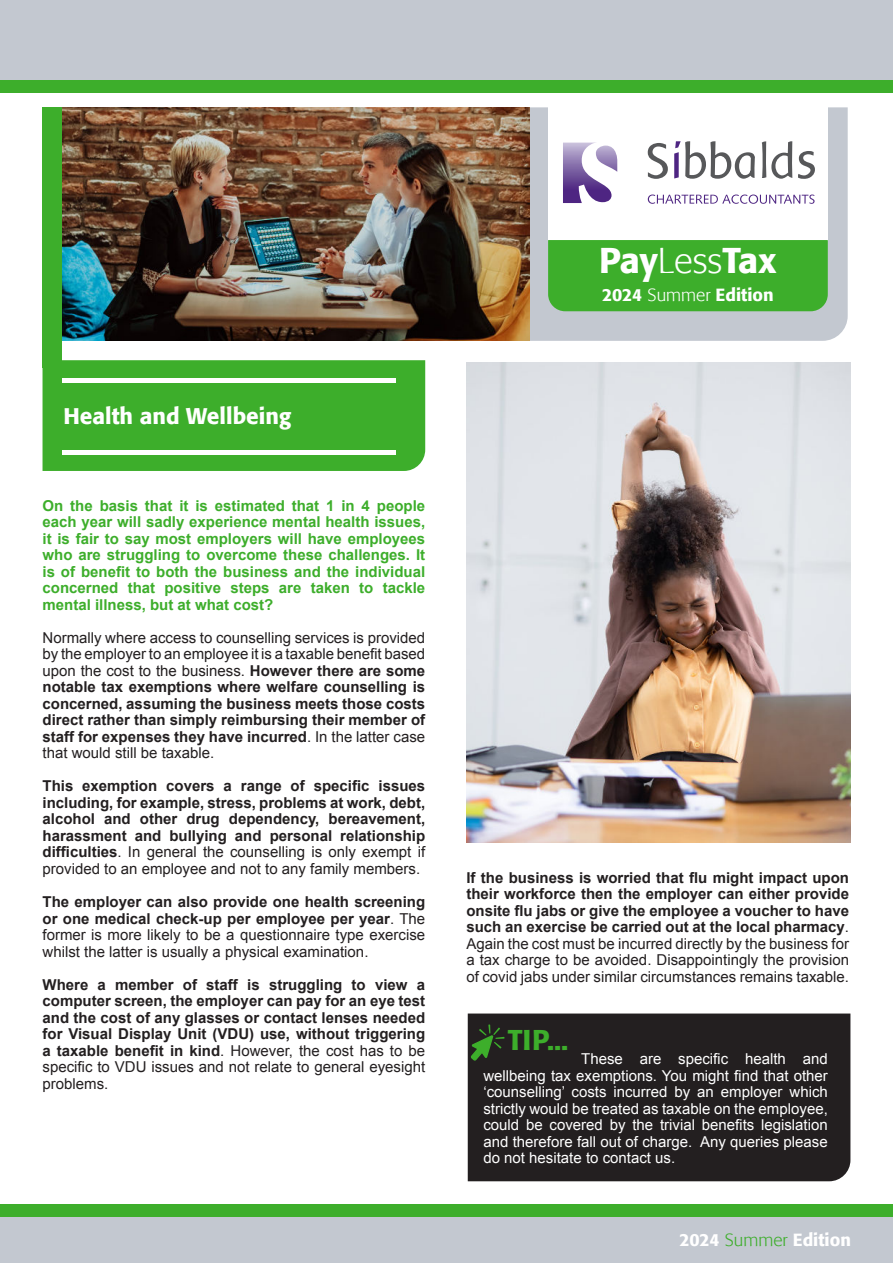
<style>
.page{position:relative;width:893px;height:1263px;background:#fff}
.page>*{position:absolute;margin:0;border:0;box-sizing:border-box;transform-origin:0 0}
.t1{font:500 35.7px "Formata";letter-spacing:-.01em;color:#fff}
.t2{font:500 28.5px "Formata";color:#3dae2b}
.t3{font:500 22.5px "Formata";color:#fff}
.t4{font:500 17.55px "Formata";color:#fff}
.t5{font:700 15px/16.5px "Arial";color:#231f20;text-align:justify}
.t6{font:700 15px/16.5px "Arial";color:#3dae2b;text-align:justify}
.t7{font:15px/16.5px "Arial";color:#fff;text-align:justify}
.t8{font:15px/16.5px "Arial";color:#231f20;text-align:justify}
.s1{font-weight:300}
.s2{font-weight:400}
.s3{font-weight:700}
.s4{font-weight:300;color:#3dae2b}
</style>
<div class="page">
<div style="left:468px;top:1013px;width:382px;height:168px;background:#231f20"></div>
<svg style="left:469px;top:1024px;width:35px;height:38px"></svg>
<div style="left:0;top:0;width:893px;height:83px;background:#c3c8d0"></div>
<div style="left:0;top:1209px;width:893px;height:54px;background:#c3c8d0"></div>
<div style="left:0;top:1204px;width:893px;height:13px;background:#3dae2b"></div>
<div style="left:530px;top:107px;width:318px;height:234px;background:#c3c8d0"></div>
<img style="left:62px;top:107px;width:468px;height:234px">
<div style="left:43px;top:107px;width:19px;height:260px;background:#3dae2b"></div>
<div style="left:43px;top:360px;width:382px;height:111px;background:#3dae2b"></div>
<div style="left:548px;top:106px;width:280px;height:135px;background:#fff"></div>
<div style="left:548px;top:240px;width:280px;height:71px;background:#3dae2b"></div>
<div style="left:0;top:80px;width:893px;height:12px;background:#3dae2b"></div>
<div style="left:62px;top:378px;width:333px;height:5px;background:#fff"></div>
<hr style="left:62px;top:450px;width:333px;height:4px;background:#fff">
<img style="left:466px;top:362px;width:384px;height:481px">
<div style="left:562px;top:190px;width:62px;height:14px;background:#4e2582"></div>
<hr style="left:562px;top:189px;width:62px;height:1px;background:#502884">
<hr style="left:562px;top:188px;width:62px;height:1px;background:#532b85">
<hr style="left:562px;top:187px;width:62px;height:1px;background:#552e86">
<hr style="left:562px;top:186px;width:62px;height:1px;background:#563087">
<hr style="left:562px;top:185px;width:62px;height:1px;background:#583389">
<hr style="left:562px;top:184px;width:62px;height:1px;background:#5b388b">
<hr style="left:562px;top:183px;width:62px;height:1px;background:#5d3b8c">
<hr style="left:562px;top:182px;width:62px;height:1px;background:#5f3d8d">
<hr style="left:562px;top:181px;width:62px;height:1px;background:#61408f">
<hr style="left:562px;top:180px;width:62px;height:1px;background:#634390">
<hr style="left:562px;top:179px;width:62px;height:1px;background:#664793">
<hr style="left:562px;top:178px;width:62px;height:1px;background:#684994">
<hr style="left:562px;top:177px;width:62px;height:1px;background:#6a4c96">
<hr style="left:562px;top:176px;width:62px;height:1px;background:#6c4f97">
<hr style="left:562px;top:175px;width:62px;height:1px;background:#6f5399">
<hr style="left:562px;top:174px;width:62px;height:1px;background:#71569b">
<hr style="left:562px;top:173px;width:62px;height:1px;background:#73589d">
<hr style="left:562px;top:172px;width:62px;height:1px;background:#755a9f">
<hr style="left:562px;top:171px;width:62px;height:1px;background:#795fa1">
<hr style="left:562px;top:170px;width:62px;height:1px;background:#7b62a3">
<hr style="left:562px;top:169px;width:62px;height:1px;background:#7d64a4">
<hr style="left:562px;top:168px;width:62px;height:1px;background:#7f67a6">
<hr style="left:562px;top:167px;width:62px;height:1px;background:#8169a7">
<hr style="left:562px;top:166px;width:62px;height:1px;background:#846daa">
<hr style="left:562px;top:165px;width:62px;height:1px;background:#866fab">
<hr style="left:562px;top:164px;width:62px;height:1px;background:#8874ae">
<hr style="left:562px;top:163px;width:62px;height:1px;background:#8b76af">
<hr style="left:562px;top:162px;width:62px;height:1px;background:#907ab2">
<hr style="left:562px;top:161px;width:62px;height:1px;background:#927eb4">
<hr style="left:562px;top:160px;width:62px;height:1px;background:#9480b6">
<hr style="left:562px;top:159px;width:62px;height:1px;background:#9783b7">
<hr style="left:562px;top:158px;width:62px;height:1px;background:#9986ba">
<hr style="left:562px;top:157px;width:62px;height:1px;background:#9e8bbc">
<hr style="left:562px;top:156px;width:62px;height:1px;background:#a08ebe">
<hr style="left:562px;top:155px;width:62px;height:1px;background:#a392c0">
<hr style="left:562px;top:154px;width:62px;height:1px;background:#a695c2">
<hr style="left:562px;top:153px;width:62px;height:1px;background:#a999c5">
<hr style="left:562px;top:152px;width:62px;height:1px;background:#ad9dc7">
<hr style="left:562px;top:151px;width:62px;height:1px;background:#b0a1c9">
<hr style="left:562px;top:150px;width:62px;height:1px;background:#b2a4cb">
<hr style="left:562px;top:149px;width:62px;height:1px;background:#b5a8cd">
<hr style="left:562px;top:148px;width:62px;height:1px;background:#baaed1">
<hr style="left:562px;top:147px;width:62px;height:1px;background:#bdb2d3">
<hr style="left:562px;top:146px;width:62px;height:1px;background:#c0b5d5">
<hr style="left:562px;top:145px;width:62px;height:1px;background:#c4bad8">
<hr style="left:562px;top:144px;width:62px;height:1px;background:#c7beda">
<svg style="left:579px;top:144px;width:43px;height:58px"></svg>
<div style="left:562px;top:142px;width:62px;height:62px;border:1px solid #fff"></div>
<svg style="left:648px;top:143px;width:20px;height:36px"></svg>
<svg style="left:674px;top:141px;width:81px;height:38px"></svg>
<svg style="left:762px;top:141px;width:30px;height:38px"></svg>
<svg style="left:798px;top:151px;width:17px;height:28px"></svg>
<svg style="left:648px;top:195px;width:166px;height:9px"></svg>
<h1 class="t1" style="left:599px;top:245px;width:179px">Pay<span class="s1">Less</span>Tax</h1>
<p class="t4" style="left:602px;top:287px;width:173px">2024 <span class="s1">Summer</span> Edition</p>
<h3 class="t3" style="left:63px;top:406px;width:229px">Health and Wellbeing</h3>
<p class="t6" style="left:43px;top:499px;width:384px">On the basis that it is estimated that 1 in 4 people each year will sadly experience mental health issues, it is fair to say most employers will have employees who are struggling to overcome these challenges. It is of benefit to both the business and the individual concerned that positive steps are taken to tackle mental illness, but at what cost?</p>
<p class="t5" style="left:43px;top:631px;width:384px"><span class="s2">Normally where access to counselling services is provided by the employer to an employee it is a taxable benefit based upon the cost to the business.</span> However there are some notable tax exemptions where welfare counselling is concerned, assuming the business meets those costs direct rather than simply reimbursing their member of staff for expenses they have incurred<span class="s2">. In the latter case that would still be taxable.</span></p>
<p class="t5" style="left:43px;top:778px;width:384px">This exemption covers a range of specific issues including, for example, stress, problems at work, debt, alcohol and other drug dependency, bereavement, harassment and bullying and personal relationship difficulties<span class="s2">. In general the counselling is only exempt if provided to an employee and not to any family members.</span></p>
<p class="t8" style="left:43px;top:895px;width:384px"><span class="s3">The employer can also provide one health screening or one medical check-up per employee per year</span>. The former is more likely to be a questionnaire type exercise whilst the latter is usually a physical examination.</p>
<p class="t5" style="left:43px;top:977px;width:384px">Where a member of staff is struggling to view a computer screen, the employer can pay for an eye test and the cost of any glasses or contact lenses needed for Visual Display Unit (VDU) use, without triggering a taxable benefit in kind<span class="s2">. However, the cost has to be specific to VDU issues and not relate to general eyesight problems.</span></p>
<p class="t5" style="left:466px;top:870px;width:384px">If the business is worried that flu might impact upon their workforce then the employer can either provide onsite flu jabs or give the employee a voucher to have such an exercise be carried out at the local pharmacy<span class="s2">.<br>Again the cost must be incurred directly by the business for a tax charge to be avoided. Disappointingly the provision of covid jabs under similar circumstances remains taxable.</span></p>
<h2 class="t2" style="left:508px;top:1027px;width:62px">TIP...</h2>
<p class="t7" style="left:483px;top:1051px;width:346px;text-indent:98px">These are specific health and wellbeing tax exemptions. You might find that other ‘counselling’ costs incurred by an employer which strictly would be treated as taxable on the employee, could be covered by the trivial benefits legislation and therefore fall out of charge. Any queries please do not hesitate to contact us.</p>
<p class="t4" style="left:679px;top:1232px;width:173px">2024 <span class="s4">Summer</span> Edition</p>
</div>
